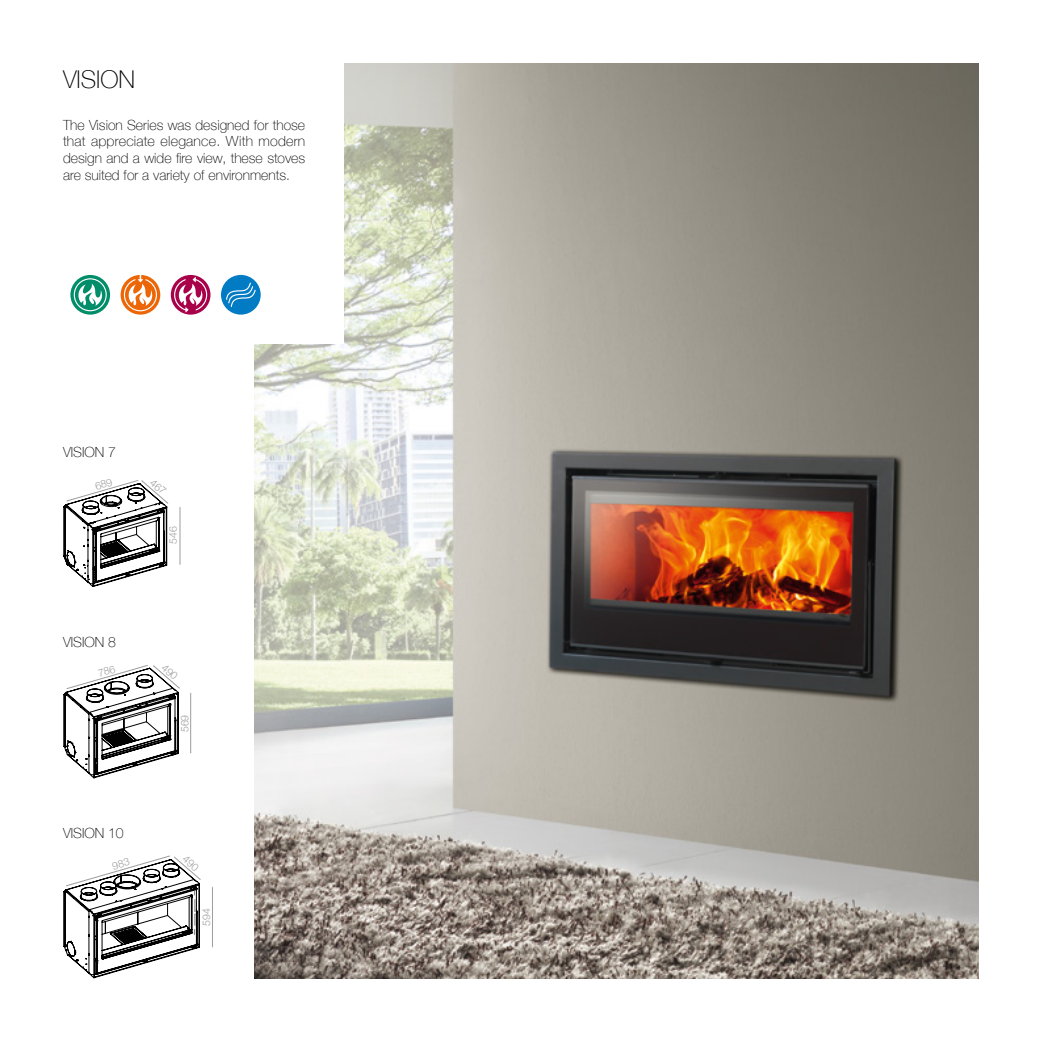
<style>
.page{position:relative;width:1042px;height:1042px;background:#fff}
.page>*{position:absolute;margin:0;border:0;box-sizing:border-box;transform-origin:0 0}
.t1{font:100 24.5px "Helvetica Neue";color:#000}
.t2{font:100 14px/16.8px "Helvetica Neue";color:#000;text-align:justify}
.t3{font:300 10.5px "Helvetica Neue";color:#9d9d9c}
</style>
<div class="page">
<hr style="left:180px;top:508px;width:1px;height:56px;background:#9d9d9c">
<hr style="left:190px;top:693px;width:1px;height:60px;background:#9d9d9c">
<hr style="left:212px;top:887px;width:1px;height:59px;background:#9d9d9c">
<img style="left:254px;top:63px;width:725px;height:916px">
<div style="left:0;top:0;width:343px;height:343px;background:#fff"></div>
<svg style="left:121px;top:275px;width:39px;height:40px"></svg>
<svg style="left:221px;top:275px;width:40px;height:40px"></svg>
<svg style="left:171px;top:275px;width:39px;height:40px"></svg>
<svg style="left:70px;top:275px;width:40px;height:40px"></svg>
<svg style="left:64px;top:480px;width:104px;height:107px"></svg>
<svg style="left:63px;top:665px;width:117px;height:113px"></svg>
<svg style="left:63px;top:855px;width:138px;height:123px"></svg>
<h1 class="t1" style="left:63px;top:60px;width:74px">VISION</h1>
<p class="t2" style="left:63px;top:116px;width:244px">The Vision Series was designed for those that appreciate elegance. With modern design and a wide fire view, these stoves are suited for a variety of environments.</p>
<p class="t2" style="left:63px;top:443px;width:54px">VISION 7</p>
<p class="t2" style="left:63px;top:633px;width:54px">VISION 8</p>
<p class="t2" style="left:63px;top:824px;width:62px">VISION 10</p>
<p class="t3" style="left:165px;top:544px;width:19px;rotate:-90deg">546</p>
<p class="t3" style="left:176px;top:732px;width:19px;rotate:-90deg">569</p>
<p class="t3" style="left:198px;top:926px;width:19px;rotate:-90deg">594</p>
</div>
